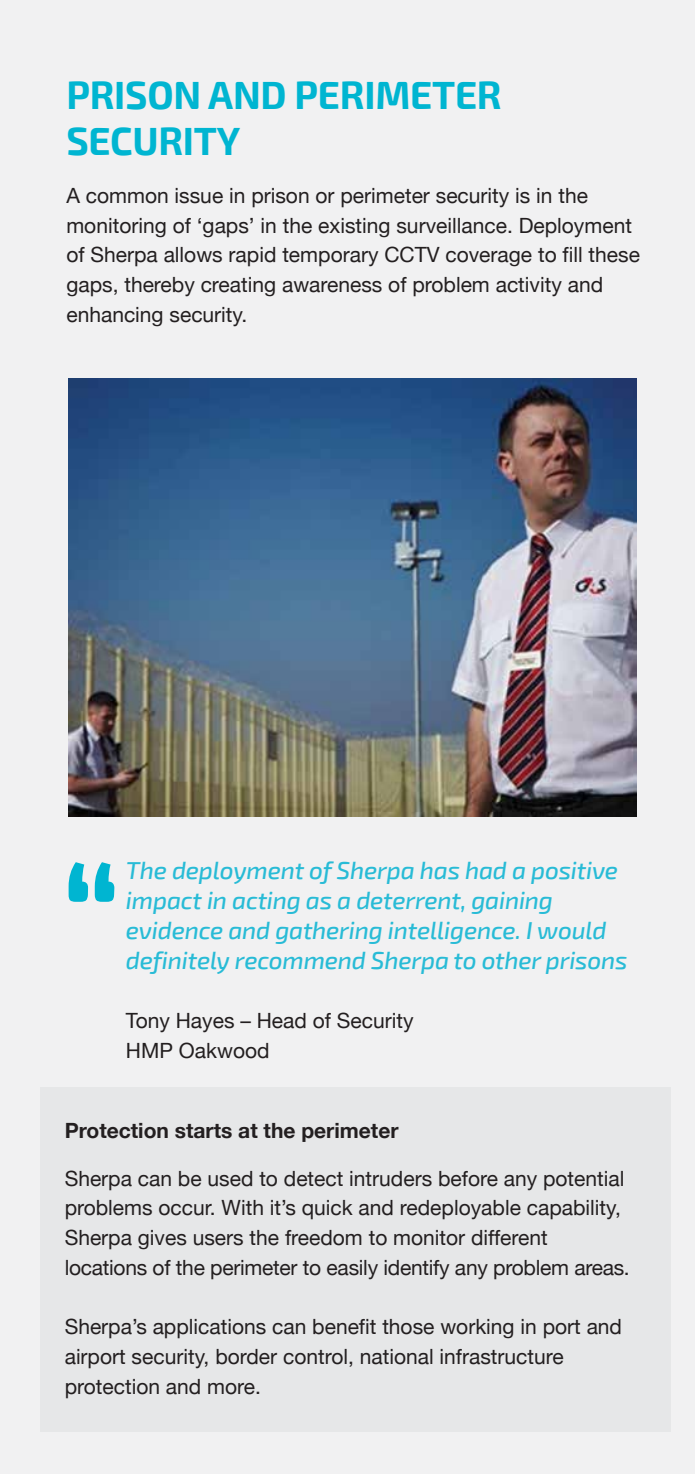
<style>
.page{position:relative;width:695px;height:1474px;background:#fff}
.page>*{position:absolute;margin:0;border:0;box-sizing:border-box;transform-origin:0 0}
.t1{font:700 38.5px/46.2px "Exo 2";letter-spacing:-.005em;color:#00b5d1}
.t2{font:italic 500 24.5px/29.8px "Exo 2";letter-spacing:-.01em;color:#28bbd6}
.t3{font:21px/29.8px "Helvetica Neue";color:#231f20}
.t4{font:700 21px "Helvetica Neue";color:#231f20}
</style>
<div class="page">
<div style="left:0;top:0;width:694px;height:1473px;background:#f1f1f2"></div>
<img style="left:69px;top:378px;width:567px;height:438px">
<svg style="left:69px;top:862px;width:45px;height:39px"></svg>
<div style="left:40px;top:1087px;width:630px;height:344px;background:#e6e7e8"></div>
<h1 class="t1" style="left:66px;top:73px;width:437px">PRISON AND PERIMETER<br>SECURITY</h1>
<p class="t3" style="left:66px;top:182px;width:575px">A common issue in prison or perimeter security is in the monitoring of ‘gaps’ in the existing surveillance. Deployment of Sherpa allows rapid temporary CCTV coverage to fill these gaps, thereby creating awareness of problem activity and enhancing security.</p>
<p class="t2" style="left:126px;top:856px;width:503px">The deployment of Sherpa has had a positive impact in acting as a deterrent, gaining evidence and gathering intelligence. I would definitely recommend Sherpa to other prisons</p>
<p class="t3" style="left:126px;top:1007px;width:289px">Tony Hayes – Head of Security<br>HMP Oakwood</p>
<p class="t4" style="left:65px;top:1114px;width:335px">Protection starts at the perimeter</p>
<p class="t3" style="left:65px;top:1164px;width:566px">Sherpa can be used to detect intruders before any potential problems occur. With it’s quick and redeployable capability, Sherpa gives users the freedom to monitor different locations of the perimeter to easily identify any problem areas.</p>
<p class="t3" style="left:65px;top:1313px;width:558px">Sherpa’s applications can benefit those working in port and airport security, border control, national infrastructure protection and more.</p>
</div>
